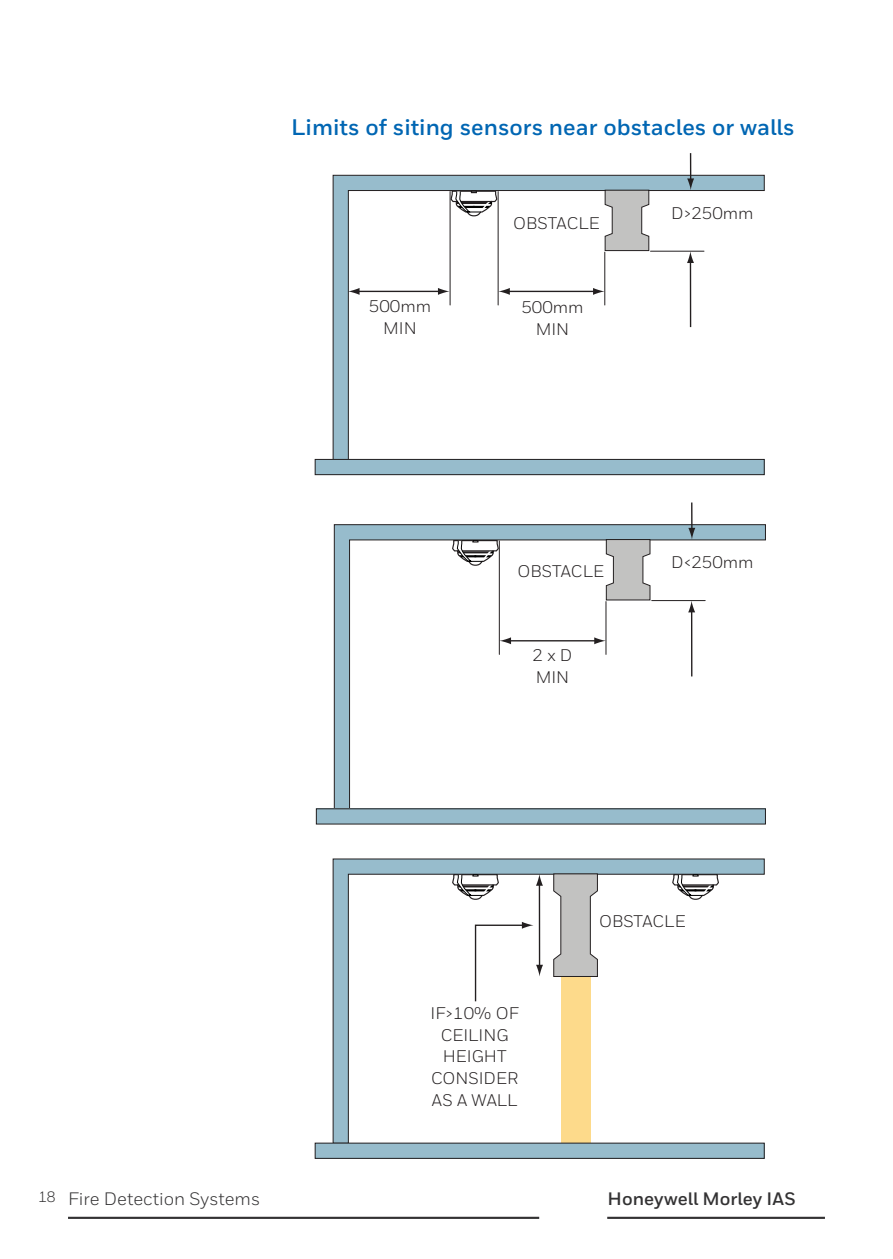
<style>
.page{position:relative;width:893px;height:1259px;background:#fff}
.page>*{position:absolute;margin:0;border:0;box-sizing:border-box;transform-origin:0 0}
.t1{font:700 22.5px "Honeywell Sans";color:#0166b3}
.t2{font:18px "Honeywell Sans";color:#333233}
.t3{font:700 18px "Honeywell Sans";color:#333233}
.t4{font:16.8px/21.6px "Honeywell Sans";color:#231f20;text-align:center}
</style>
<div class="page">
<hr style="left:68px;top:1216px;width:471px;height:3px;background:#333233">
<hr style="left:607px;top:1216px;width:218px;height:3px;background:#333233">
<svg style="left:333px;top:524px;width:433px;height:284px"></svg>
<div style="left:316px;top:809px;width:449px;height:15px;background:#97bccc"></div>
<div style="left:316px;top:808px;width:450px;height:16px;border:1px solid #231f20"></div>
<svg style="left:605px;top:538px;width:46px;height:63px;background:#bfbfbf"></svg>
<hr style="left:691px;top:610px;width:1px;height:66px;background:#231f20">
<svg style="left:688px;top:502px;width:7px;height:37px"></svg>
<svg style="left:688px;top:601px;width:7px;height:11px"></svg>
<hr style="left:499px;top:541px;width:1px;height:113px;background:#231f20">
<hr style="left:605px;top:601px;width:1px;height:53px;background:#231f20">
<hr style="left:652px;top:600px;width:53px;height:1px;background:#231f20">
<hr style="left:509px;top:640px;width:88px;height:1px;background:#231f20">
<svg style="left:594px;top:637px;width:12px;height:7px"></svg>
<svg style="left:499px;top:637px;width:12px;height:7px"></svg>
<svg style="left:451px;top:539px;width:48px;height:28px"></svg>
<svg style="left:332px;top:174px;width:433px;height:285px"></svg>
<div style="left:315px;top:459px;width:449px;height:16px;background:#97bccc"></div>
<div style="left:315px;top:459px;width:450px;height:16px;border:1px solid #231f20"></div>
<svg style="left:604px;top:189px;width:46px;height:62px;background:#bfbfbe"></svg>
<hr style="left:690px;top:261px;width:1px;height:66px;background:#231f20">
<svg style="left:687px;top:153px;width:7px;height:37px"></svg>
<svg style="left:687px;top:252px;width:7px;height:11px"></svg>
<hr style="left:498px;top:191px;width:1px;height:114px;background:#231f20">
<hr style="left:450px;top:191px;width:1px;height:114px;background:#231f20">
<hr style="left:604px;top:252px;width:1px;height:53px;background:#231f20">
<hr style="left:650px;top:251px;width:54px;height:1px;background:#231f20">
<hr style="left:507px;top:291px;width:88px;height:1px;background:#231f20">
<svg style="left:593px;top:288px;width:12px;height:7px"></svg>
<svg style="left:498px;top:288px;width:12px;height:7px"></svg>
<hr style="left:357px;top:291px;width:83px;height:1px;background:#231f20">
<svg style="left:438px;top:288px;width:12px;height:7px"></svg>
<svg style="left:348px;top:288px;width:12px;height:7px"></svg>
<svg style="left:450px;top:190px;width:48px;height:27px"></svg>
<svg style="left:332px;top:858px;width:433px;height:284px"></svg>
<div style="left:315px;top:1143px;width:449px;height:15px;background:#97bccc"></div>
<svg style="left:553px;top:873px;width:45px;height:104px"></svg>
<hr style="left:539px;top:883px;width:1px;height:84px;background:#231f20">
<svg style="left:536px;top:874px;width:7px;height:11px"></svg>
<svg style="left:474px;top:922px;width:69px;height:80px"></svg>
<svg style="left:451px;top:873px;width:48px;height:28px"></svg>
<svg style="left:672px;top:873px;width:47px;height:28px"></svg>
<h1 class="t1" style="left:291px;top:113px;width:505px">Limits of siting sensors near obstacles or walls</h1>
<p class="t4" style="left:513px;top:212px;width:88px">OBSTACLE</p>
<p class="t4" style="left:369px;top:295px;width:64px">500mm<br>MIN</p>
<p class="t4" style="left:521px;top:297px;width:64px">500mm<br>MIN</p>
<p class="t4" style="left:671px;top:202px;width:84px">D&gt;250mm</p>
<p class="t4" style="left:518px;top:560px;width:88px">OBSTACLE</p>
<p class="t4" style="left:533px;top:644px;width:41px;text-align:left">2 x D<br>MIN</p>
<p class="t4" style="left:671px;top:551px;width:84px">D&lt;250mm</p>
<p class="t4" style="left:431px;top:1002px;width:90px">IF&gt;10% OF<br>CEILING<br>HEIGHT<br>CONSIDER<br>AS A WALL</p>
<p class="t4" style="left:599px;top:910px;width:88px">OBSTACLE</p>
<p class="t2" style="left:38px;top:1188px;width:223px"><sup>18</sup> Fire Detection Systems</p>
<p class="t3" style="left:608px;top:1187px;width:190px">Honeywell Morley IAS</p>
</div>
